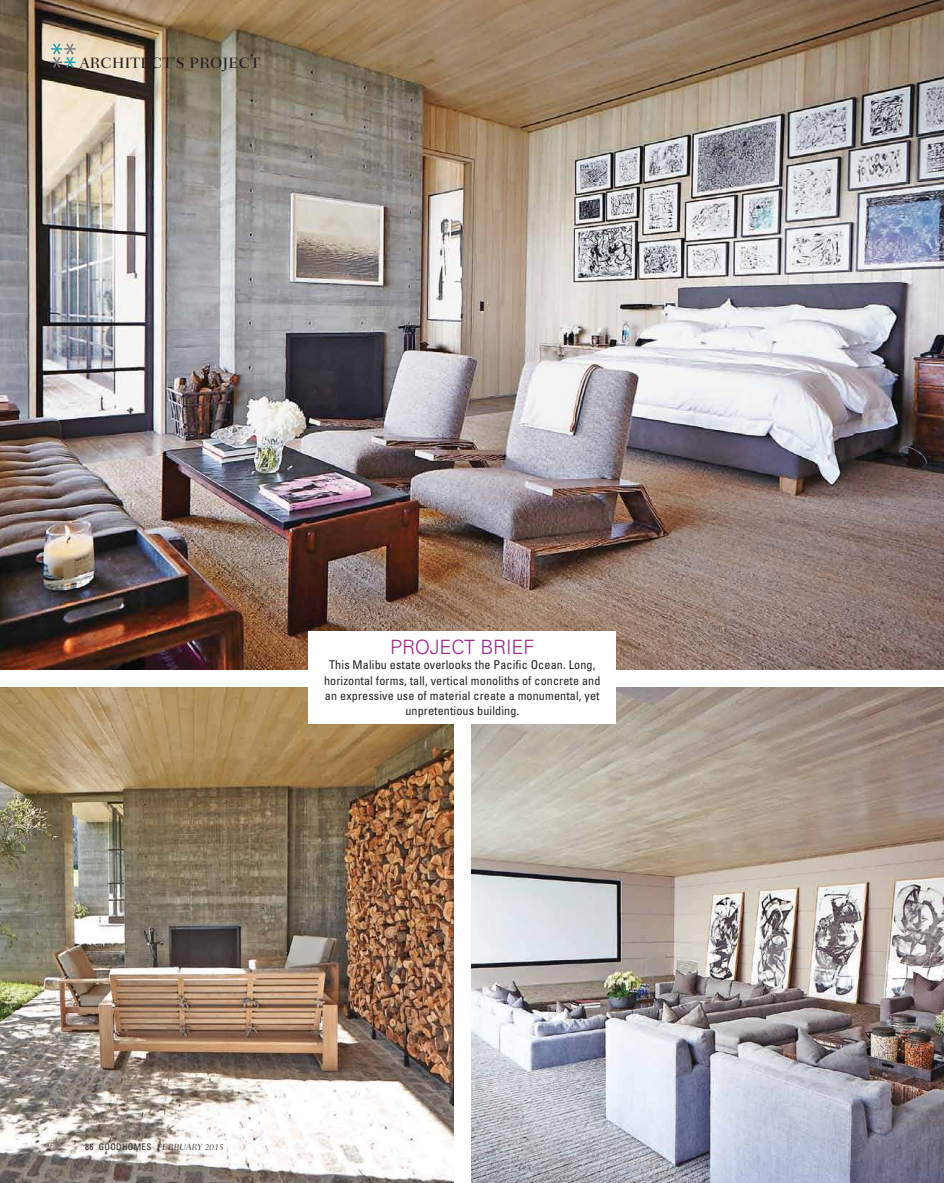
<style>
.page{position:relative;width:944px;height:1183px;background:#fff}
.page>*{position:absolute;margin:0;border:0;box-sizing:border-box;transform-origin:0 0}
.t1{font:300 19.65px "Univers LT Std";letter-spacing:-.01em;color:#a2248d}
.t2{font:500 15.15px "Fairfield LT Std";letter-spacing:.02em;color:#231f20}
.t3{font:condensed 12.15px/15.1px "Univers LT Std";letter-spacing:.01em;color:#231f20;text-align:center}
.t4{font:italic 300 9px "Fairfield LT Std";letter-spacing:.005em;color:#231f20}
.s1{font-family:"Univers LT Std";font-weight:400;font-style:normal;font-stretch:condensed}
</style>
<div class="page">
<img style="left:0;top:687px;width:453px;height:495px">
<img style="left:471px;top:687px;width:473px;height:495px">
<img style="left:0;top:0;width:944px;height:669px">
<div style="left:308px;top:631px;width:308px;height:92px;background:#fff"></div>
<svg style="left:51px;top:43px;width:24px;height:25px"></svg>
<p class="t2" style="left:80px;top:57px;width:182px">ARCHITECT’S PROJECT</p>
<p class="t2" style="left:80px;top:57px;width:97px">REAL HOME</p>
<p class="t1" style="left:390px;top:639px;width:146px">PROJECT BRIEF</p>
<p class="t3" style="left:324px;top:658px;width:278px">This Malibu estate overlooks the Pacific Ocean. Long, horizontal forms, tall, vertical monoliths of concrete and an expressive use of material create a monumental, yet unpretentious building.</p>
<p class="t4" style="left:85px;top:1143px;width:140px"><span class="s1">86 GOODHOMES</span> FEBRUARY 2015</p>
</div>
